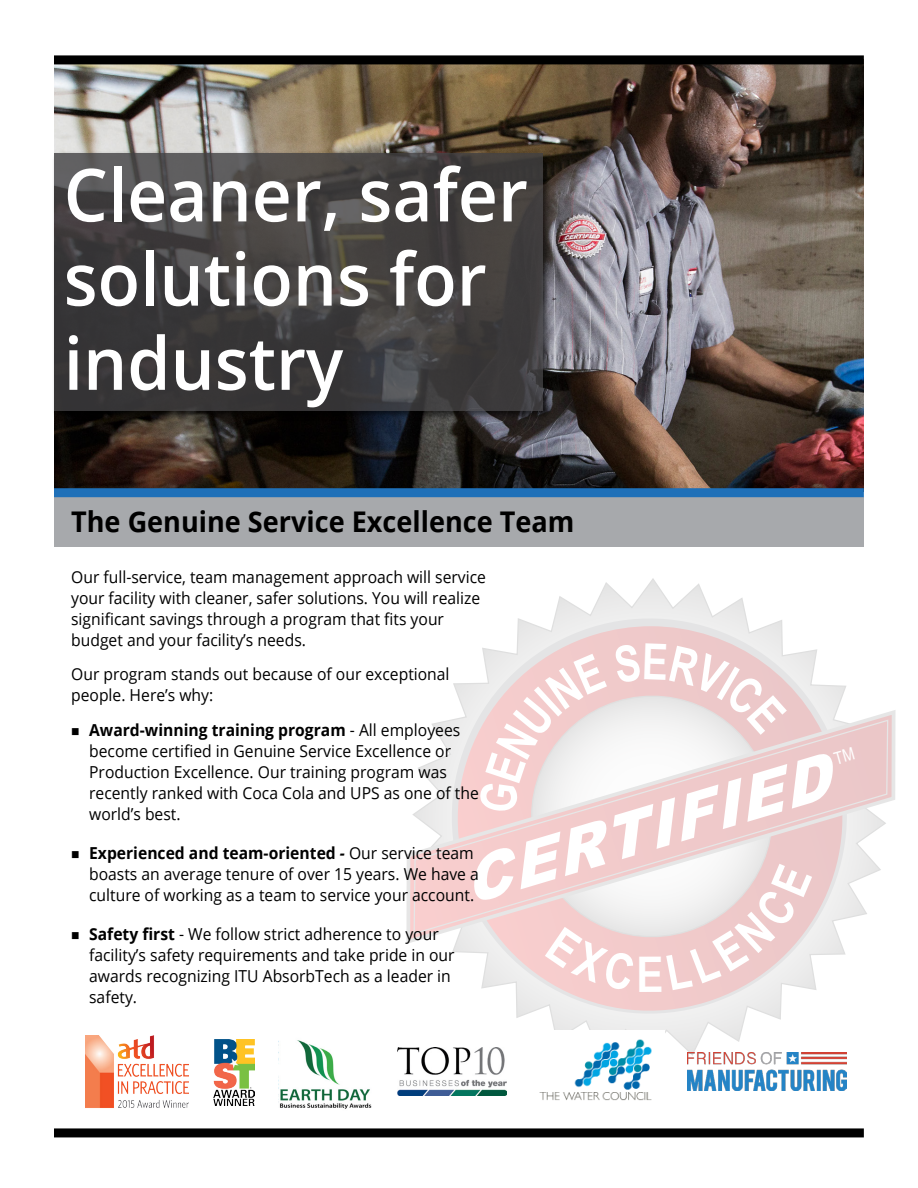
<style>
.page{position:relative;width:918px;height:1188px;background:#fff}
.page>*{position:absolute;margin:0;border:0;box-sizing:border-box;transform-origin:0 0}
.t1{font:600 73.2px/84.2px "Open Sans";color:#fff;scale:.95 1}
.t2{font:italic 900 61.65px "Arial";color:#fff}
.t3{font:700 49.05px "Arial Narrow";color:#fff}
.t4{font:700 28.5px "Open Sans";color:#000;scale:.95 1}
.t5{font:16.5px/21px "Open Sans";color:#000;scale:.95 1}
.s1{font-weight:700}
.s2{font-weight:700;font-style:italic}
</style>
<div class="page">
<svg style="left:517px;top:591px;width:266px;height:35px;fill:#eee"></svg>
<svg style="left:453px;top:626px;width:393px;height:329px"></svg>
<img style="left:430px;top:688px;width:407px;height:387px">
<svg style="left:406px;top:707px;width:490px;height:239px"></svg>
<svg style="left:413px;top:719px;width:476px;height:216px"></svg>
<div style="left:54px;top:497px;width:810px;height:50px;background:#a7a9ac"></div>
<img style="left:54px;top:64px;width:810px;height:424px">
<div style="left:54px;top:55px;width:810px;height:9px;background:#000"></div>
<div style="left:54px;top:488px;width:810px;height:9px;background:#1f70b8"></div>
<div style="left:54px;top:1128px;width:810px;height:9px;background:#000"></div>
<div style="left:52px;top:151px;width:500px;height:270px;background:#000;opacity:.75"></div>
<svg style="left:54px;top:153px;width:488px;height:258px;fill:#3f3c3c"></svg>
<img style="left:213px;top:1040px;width:42px;height:65px">
<img style="left:279px;top:1040px;width:93px;height:69px">
<img style="left:397px;top:1048px;width:109px;height:48px">
<img style="left:86px;top:1036px;width:103px;height:72px">
<img style="left:530px;top:1031px;width:134px;height:70px">
<img style="left:688px;top:1053px;width:159px;height:38px">
<svg style="left:479px;top:643px;width:333px;height:348px"></svg>
<svg style="left:833px;top:747px;width:22px;height:18px"></svg>
<h1 class="t1" style="left:64px;top:151px;width:490px">Cleaner, safer solutions for industry</h1>
<h3 class="t4" style="left:71px;top:501px;width:531px">The Genuine Service Excellence Team</h3>
<p class="t5" style="left:71px;top:566px;width:438px">Our full-service, team management approach will service your facility with cleaner, safer solutions. You will realize significant savings through a program that fits your budget and your facility’s needs.</p>
<p class="t5" style="left:71px;top:663px;width:400px">Our program stands out because of our exceptional people. Here’s why:</p>
<p class="t5" style="left:89px;top:719px;width:412px"><span class="s1">Award-winning training program</span> - All employees become certified in Genuine Service Excellence or Production Excellence. Our training program was recently ranked with Coca Cola and UPS as one of the world’s best.</p>
<p class="t5" style="left:89px;top:842px;width:412px"><span class="s1">Experienced and team-oriented</span> <span class="s2">-</span> Our service team boasts an average tenure of over 15 years. We have a culture of working as a team to service your account.</p>
<p class="t5" style="left:89px;top:923px;width:386px"><span class="s1">Safety first</span> - We follow strict adherence to your facility’s safety requirements and take pride in our awards recognizing ITU AbsorbTech as a leader in safety.</p>
<h2 class="t2" style="left:450px;top:842px;width:380px;rotate:-17deg">CERTIFIED</h2>
<h3 class="t3" style="left:637px;top:937px;width:29px">E</h3>
</div>
